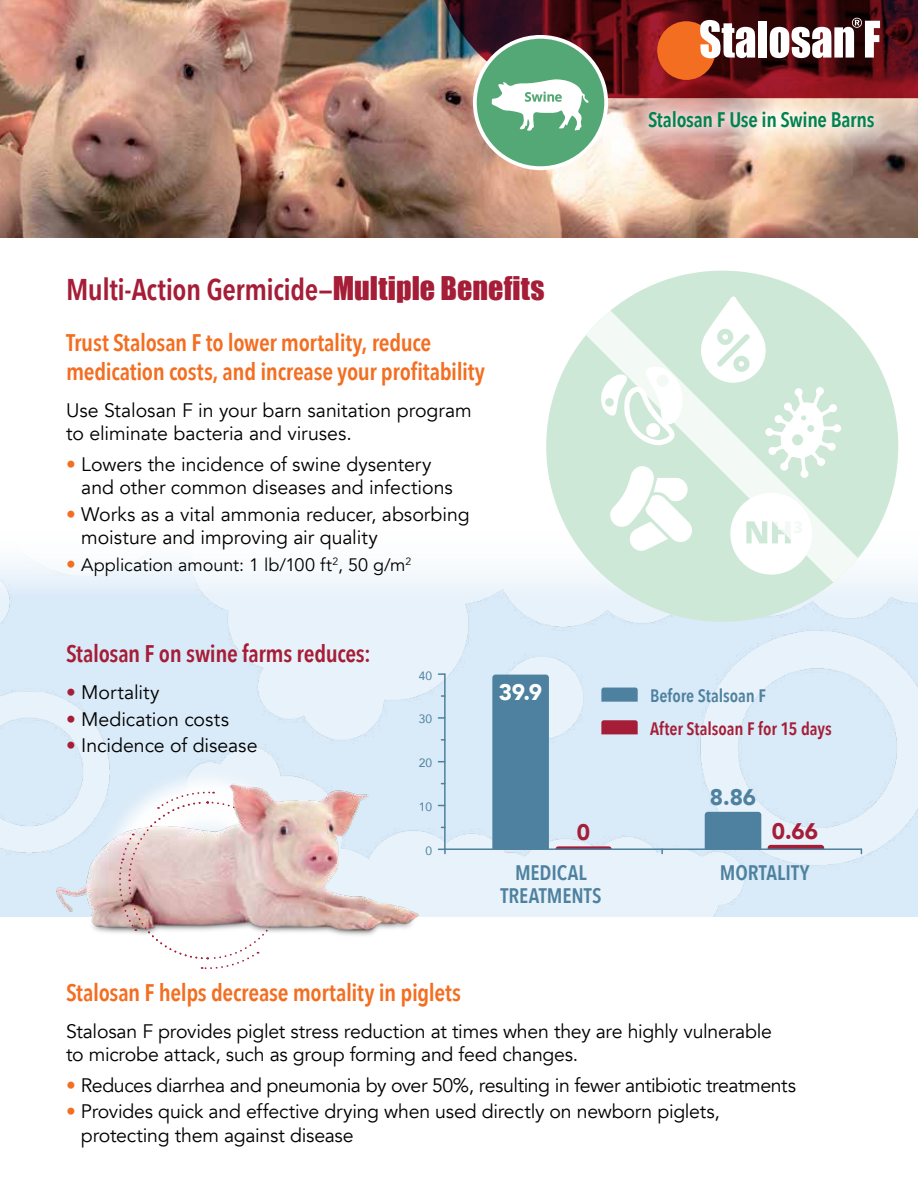
<style>
.page{position:relative;width:918px;height:1188px;background:#fff}
.page>*{position:absolute;margin:0;border:0;box-sizing:border-box;transform-origin:0 0}
.t1{font:600 30px "Avenir Next Condensed";letter-spacing:-.015em;color:#a51d37}
.t2{font:600 24px/28.8px "Avenir Next Condensed";letter-spacing:-.015em;color:#f36e21}
.t3{font:600 24px "Avenir Next Condensed";letter-spacing:-.015em;color:#a51d37}
.t4{font:900 22.5px "Avenir";color:#a51d37}
.t5{font:900 22.5px "Avenir";color:#fff}
.t6{font:900 22.5px "Avenir";color:#4e819f}
.t7{font:600 21px/22.5px "Avenir Next Condensed";color:#4e819f;text-align:center}
.t8{font:600 21px "Avenir Next Condensed";letter-spacing:-.015em;color:#00824f}
.t9{font:19.5px/23.4px "Avenir";letter-spacing:-.01em;color:#000}
.t10{font:18px "Avenir";color:#000}
.t11{font:600 18px "Avenir Next Condensed";letter-spacing:-.005em;color:#a51d37}
.t12{font:600 18px "Avenir Next Condensed";color:#4e819f}
.t13{font:12px "Avenir";color:#4e819f}
.s1{font-family:"Impact";font-weight:400}
.s2{color:#f36e21}
.s3{font-size:19.5px;color:#f36e21}
.s4{color:#a51d37}
</style>
<div class="page">
<img style="left:0;top:0;width:918px;height:237px">
<svg style="left:429px;top:0;width:489px;height:98px;background:#5b1c22"></svg>
<svg style="left:608px;top:98px;width:310px;height:66px;background:#ccaa9b"></svg>
<img style="left:0;top:525px;width:918px;height:391px">
<div style="left:546px;top:271px;width:352px;height:351px;background:#cee8d7;border-radius:50%"></div>
<div style="left:630px;top:93px;width:262px;height:53px;background:#fff;opacity:.75"></div>
<div style="left:657px;top:21px;width:58px;height:59px;background:#f36e21;border-radius:50%"></div>
<svg style="left:700px;top:20px;width:55px;height:38px"></svg>
<div style="left:758px;top:21px;width:9px;height:37px;background:#fff"></div>
<svg style="left:770px;top:18px;width:110px;height:40px"></svg>
<div style="left:705px;top:812px;width:56px;height:36px;background:#4e819f"></div>
<svg style="left:768px;top:845px;width:56px;height:3px"></svg>
<svg style="left:555px;top:846px;width:57px;height:2px"></svg>
<div style="left:492px;top:675px;width:57px;height:173px;background:#4e819f"></div>
<hr style="left:444px;top:674px;width:2px;height:175px;background:#4e819f">
<svg style="left:438px;top:717px;width:6px;height:2px"></svg>
<svg style="left:438px;top:673px;width:7px;height:2px"></svg>
<hr style="left:445px;top:848px;width:416px;height:2px;background:#4e819f">
<svg style="left:438px;top:849px;width:8px;height:5px"></svg>
<svg style="left:601px;top:688px;width:37px;height:14px"></svg>
<svg style="left:601px;top:720px;width:37px;height:14px"></svg>
<img style="left:40px;top:758px;width:395px;height:178px">
<svg style="left:117px;top:791px;width:170px;height:178px"></svg>
<svg style="left:722px;top:296px;width:112px;height:15px"></svg>
<svg style="left:586px;top:311px;width:272px;height:271px"></svg>
<svg style="left:473px;top:35px;width:135px;height:135px"></svg>
<p class="t8" style="left:648px;top:106px;width:228px">Stalosan F Use in Swine Barns</p>
<h1 class="t1" style="left:66px;top:270px;width:480px">Multi-Action Germicide—<span class="s1">Multiple Benefits</span></h1>
<p class="t2" style="left:66px;top:329px;width:421px">Trust Stalosan F to lower mortality, reduce medication costs, and increase your profitability</p>
<p class="t9" style="left:66px;top:399px;width:407px">Use Stalosan F in your barn sanitation program to eliminate bacteria and viruses.</p>
<p class="t9" style="left:81px;top:453px;width:373px;text-indent:-15px"><span class="s2">•</span> Lowers the incidence of swine dysentery and other common diseases and infections</p>
<p class="t9" style="left:81px;top:503px;width:390px;text-indent:-15px"><span class="s2">•</span> Works as a vital ammonia reducer, absorbing moisture and improving air quality</p>
<p class="t10" style="left:66px;top:553px;width:347px"><span class="s3">•</span> Application amount: 1 lb/100 ft<sup>2</sup>, 50 g/m<sup>2</sup></p>
<p class="t3" style="left:66px;top:638px;width:306px">Stalosan F on swine farms reduces:</p>
<p class="t9" style="left:66px;top:681px;width:95px"><span class="s4">•</span> Mortality</p>
<p class="t9" style="left:66px;top:708px;width:164px"><span class="s4">•</span> Medication costs</p>
<p class="t9" style="left:66px;top:734px;width:193px"><span class="s4">•</span> Incidence of disease</p>
<p class="t13" style="left:419px;top:668px;width:15px">40</p>
<p class="t13" style="left:419px;top:711px;width:15px">30</p>
<p class="t13" style="left:419px;top:755px;width:15px">20</p>
<p class="t13" style="left:419px;top:799px;width:15px">10</p>
<p class="t13" style="left:425px;top:843px;width:8px">0</p>
<p class="t5" style="left:499px;top:677px;width:45px">39.9</p>
<p class="t4" style="left:577px;top:818px;width:15px">0</p>
<p class="t7" style="left:500px;top:863px;width:103px">MEDICAL<br>TREATMENTS</p>
<p class="t12" style="left:650px;top:684px;width:118px">Before Stalsoan F</p>
<p class="t11" style="left:650px;top:717px;width:183px">After Stalsoan F for 15 days</p>
<p class="t6" style="left:710px;top:783px;width:48px">8.86</p>
<p class="t4" style="left:772px;top:816px;width:48px">0.66</p>
<p class="t7" style="left:720px;top:863px;width:91px">MORTALITY</p>
<p class="t2" style="left:66px;top:979px;width:397px">Stalosan F helps decrease mortality in piglets</p>
<p class="t9" style="left:66px;top:1020px;width:707px">Stalosan F provides piglet stress reduction at times when they are highly vulnerable to microbe attack, such as group forming and feed changes.</p>
<p class="t9" style="left:66px;top:1074px;width:731px"><span class="s2">•</span> Reduces diarrhea and pneumonia by over 50%, resulting in fewer antibiotic treatments</p>
<p class="t9" style="left:81px;top:1100px;width:641px;text-indent:-15px"><span class="s2">•</span> Provides quick and effective drying when used directly on newborn piglets, protecting them against disease</p>
</div>
